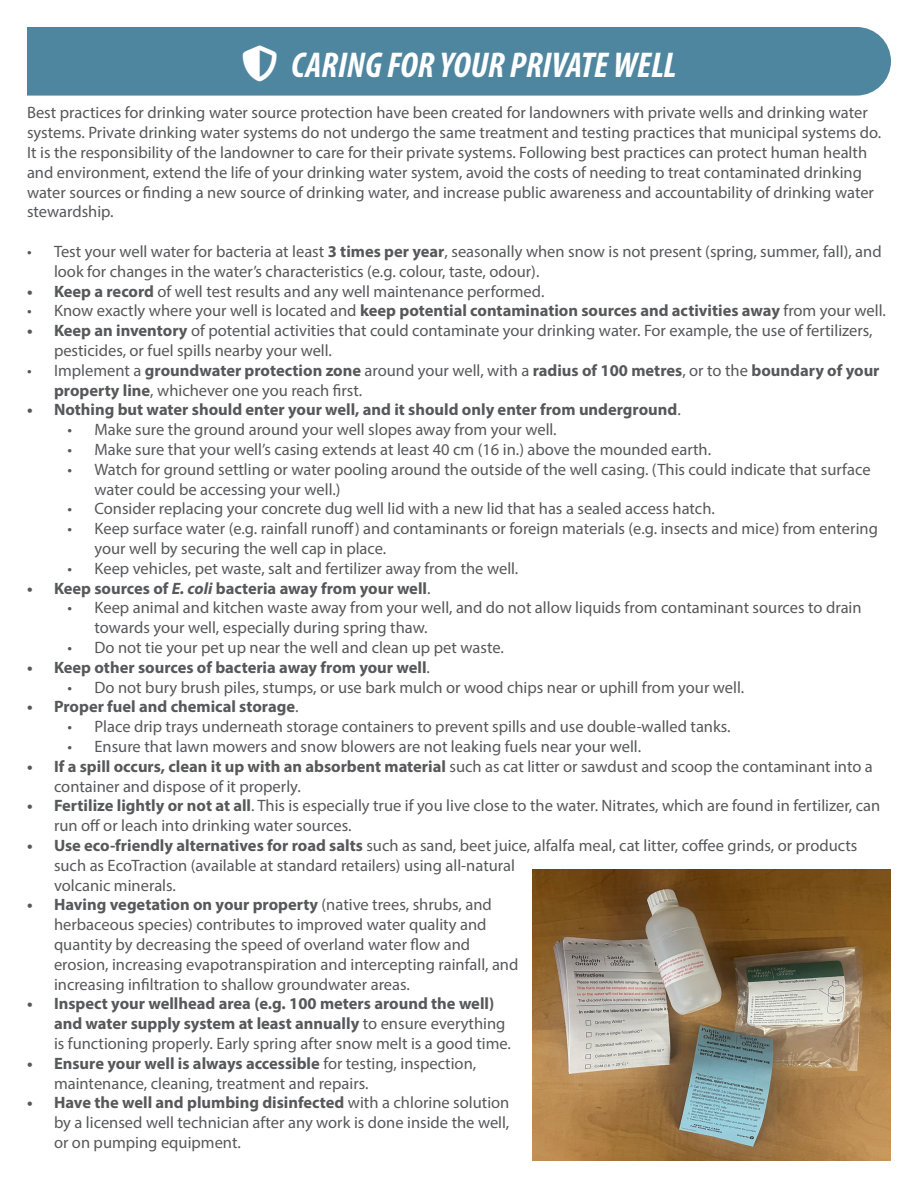
<style>
.page{position:relative;width:918px;height:1188px;background:#fff}
.page>*{position:absolute;margin:0;border:0;box-sizing:border-box;transform-origin:0 0}
.t1{font:italic 700 condensed 36px "Myriad Pro";color:#fff}
.t2{font:16.5px/19.8px "Myriad Pro";color:#57585a}
.t3{font:700 16.5px/19.8px "Myriad Pro";color:#57585a}
.s1{font-weight:700}
.s2{font-weight:400}
.s3{font-style:italic}
</style>
<div class="page">
<div style="left:27px;top:27px;width:864px;height:69px;background:#4f869f"></div>
<img style="left:532px;top:870px;width:359px;height:291px">
<svg style="left:243px;top:46px;width:34px;height:36px"></svg>
<p class="t1" style="left:242px;top:43px;width:436px">★ CARING FOR YOUR PRIVATE WELL</p>
<p class="t2" style="left:27px;top:103px;width:856px">Best practices for drinking water source protection have been created for landowners with private wells and drinking water systems. Private drinking water systems do not undergo the same treatment and testing practices that municipal systems do.<br>It is the responsibility of the landowner to care for their private systems. Following best practices can protect human health and environment, extend the life of your drinking water system, avoid the costs of needing to treat contaminated drinking water sources or finding a new source of drinking water, and increase public awareness and accountability of drinking water stewardship.</p>
<p class="t2" style="left:54px;top:241px;width:829px;text-indent:-27px">• Test your well water for bacteria at least <span class="s1">3 times per year</span>, seasonally when snow is not present (spring, summer, fall), and look for changes in the water’s characteristics (e.g. colour, taste, odour).</p>
<p class="t2" style="left:27px;top:281px;width:519px"><span class="s1">• Keep a record</span> of well test results and any well maintenance performed.</p>
<p class="t2" style="left:27px;top:301px;width:860px">• Know exactly where your well is located and <span class="s1">keep potential contamination sources and activities away</span> from your well.</p>
<p class="t2" style="left:54px;top:320px;width:820px;text-indent:-27px"><span class="s1">• Keep an inventory</span> of potential activities that could contaminate your drinking water. For example, the use of fertilizers, pesticides, or fuel spills nearby your well.</p>
<p class="t3" style="left:54px;top:360px;width:827px;text-indent:-27px"><span class="s2">• Implement a</span> groundwater protection zone <span class="s2">around your well, with a</span> radius of 100 metres<span class="s2">, or to the</span> boundary of your property line<span class="s2">, whichever one you reach first.</span></p>
<p class="t3" style="left:27px;top:399px;width:655px">• Nothing but water should enter your well, and it should only enter from underground<span class="s2">.</span></p>
<p class="t2" style="left:68px;top:419px;width:491px">• Make sure the ground around your well slopes away from your well.</p>
<p class="t2" style="left:68px;top:439px;width:645px">• Make sure that your well’s casing extends at least 40 cm (16 in.) above the mounded earth.</p>
<p class="t2" style="left:94px;top:459px;width:778px;text-indent:-27px">• Watch for ground settling or water pooling around the outside of the well casing. (This could indicate that surface water could be accessing your well.)</p>
<p class="t2" style="left:68px;top:499px;width:649px">• Consider replacing your concrete dug well lid with a new lid that has a sealed access hatch.</p>
<p class="t2" style="left:94px;top:518px;width:785px;text-indent:-27px">• Keep surface water (e.g. rainfall runoff) and contaminants or foreign materials (e.g. insects and mice) from entering your well by securing the well cap in place.</p>
<p class="t2" style="left:68px;top:558px;width:452px">• Keep vehicles, pet waste, salt and fertilizer away from the well.</p>
<p class="t3" style="left:27px;top:578px;width:405px">• Keep sources of <span class="s3">E. coli</span> bacteria away from your well<span class="s2">.</span></p>
<p class="t2" style="left:94px;top:598px;width:769px;text-indent:-27px">• Keep animal and kitchen waste away from your well, and do not allow liquids from contaminant sources to drain towards your well, especially during spring thaw.</p>
<p class="t2" style="left:68px;top:637px;width:438px">• Do not tie your pet up near the well and clean up pet waste.</p>
<p class="t3" style="left:27px;top:657px;width:405px">• Keep other sources of bacteria away from your well<span class="s2">.</span></p>
<p class="t2" style="left:68px;top:677px;width:678px">• Do not bury brush piles, stumps, or use bark mulch or wood chips near or uphill from your well.</p>
<p class="t3" style="left:27px;top:696px;width:273px">• Proper fuel and chemical storage<span class="s2">.</span></p>
<p class="t2" style="left:68px;top:716px;width:665px">• Place drip trays underneath storage containers to prevent spills and use double-walled tanks.</p>
<p class="t2" style="left:68px;top:736px;width:575px">• Ensure that lawn mowers and snow blowers are not leaking fuels near your well.</p>
<p class="t2" style="left:54px;top:756px;width:820px;text-indent:-27px"><span class="s1">• If a spill occurs, clean it up with an absorbent material</span> such as cat litter or sawdust and scoop the contaminant into a container and dispose of it properly.</p>
<p class="t2" style="left:54px;top:796px;width:828px;text-indent:-27px"><span class="s1">• Fertilize lightly or not at all</span>. This is especially true if you live close to the water. Nitrates, which are found in fertilizer, can run off or leach into drinking water sources.</p>
<p class="t2" style="left:54px;top:835px;width:805px;text-indent:-27px"><span class="s1">• Use eco-friendly alternatives for road salts</span> such as sand, beet juice, alfalfa meal, cat litter, coffee grinds, or products such as EcoTraction (available at standard retailers) using all-natural<br>volcanic minerals.</p>
<p class="t2" style="left:54px;top:895px;width:466px;text-indent:-27px"><span class="s1">• Having vegetation on your property</span> (native trees, shrubs, and herbaceous species) contributes to improved water quality and quantity by decreasing the speed of overland water flow and erosion, increasing evapotranspiration and intercepting rainfall, and increasing infiltration to shallow groundwater areas.</p>
<p class="t3" style="left:54px;top:993px;width:459px;text-indent:-27px">• Inspect your wellhead area (e.g. 100 meters around the well) and water supply system at least annually <span class="s2">to ensure everything is functioning properly. Early spring after snow melt is a good time.</span></p>
<p class="t2" style="left:54px;top:1053px;width:424px;text-indent:-27px"><span class="s1">• Ensure your well is always accessible</span> for testing, inspection, maintenance, cleaning, treatment and repairs.</p>
<p class="t2" style="left:54px;top:1093px;width:457px;text-align:justify;text-indent:-27px"><span class="s1">• Have the well and plumbing disinfected</span> with a chlorine solution by a licensed well technician after any work is done inside the well, or on pumping equipment.</p>
</div>
